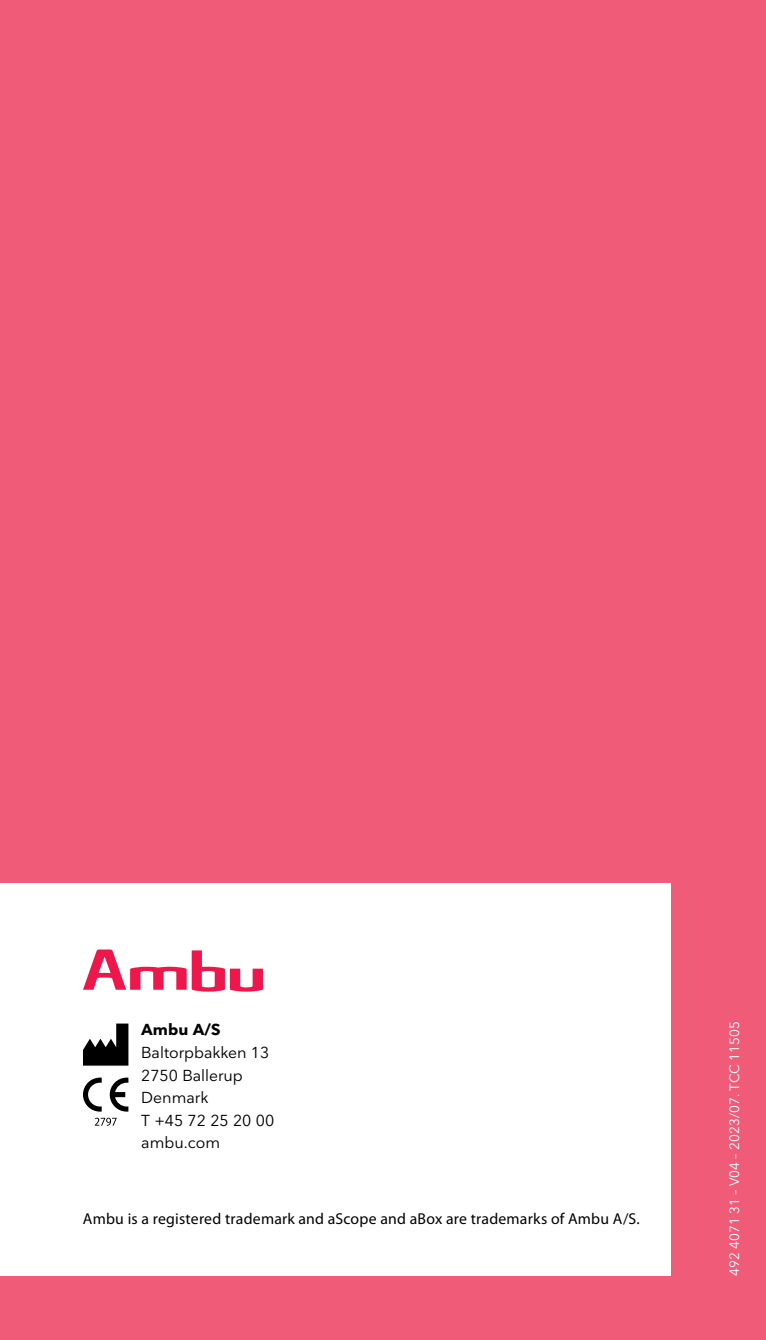
<style>
.page{position:relative;width:766px;height:1340px;background:#fff}
.page>*{position:absolute;margin:0;border:0;box-sizing:border-box;transform-origin:0 0}
.t1{font:15.75px "Myriad Pro";letter-spacing:.015em;color:#000}
.t2{font:15.75px/22.5px "Nationale";color:#000}
.t3{font:700 15.75px "Nationale";color:#000}
.t4{font:13.5px "Nationale";color:#fff}
</style>
<div class="page">
<div style="left:0;top:0;width:765px;height:1339px;background:#f05b78"></div>
<div style="left:0;top:883px;width:670px;height:393px;background:#fff"></div>
<svg style="left:83px;top:949px;width:180px;height:42px"></svg>
<svg style="left:83px;top:1023px;width:45px;height:42px"></svg>
<svg style="left:110px;top:1077px;width:18px;height:34px"></svg>
<svg style="left:83px;top:1077px;width:19px;height:34px"></svg>
<svg style="left:95px;top:1117px;width:22px;height:8px"></svg>
<p class="t3" style="left:141px;top:1019px;width:81px">Ambu A/S</p>
<p class="t2" style="left:141px;top:1040px;width:134px">Baltorpbakken 13<br>2750 Ballerup<br>Denmark<br>T +45 72 25 20 00 ambu.com</p>
<p class="t1" style="left:83px;top:1208px;width:558px">Ambu is a registered trademark and aScope and aBox are trademarks of Ambu A/S.</p>
<p class="t4" style="left:725px;top:1276px;width:256px;rotate:-90deg">492 4071 31 – V04 – 2023/07. TCC 11505</p>
</div>
